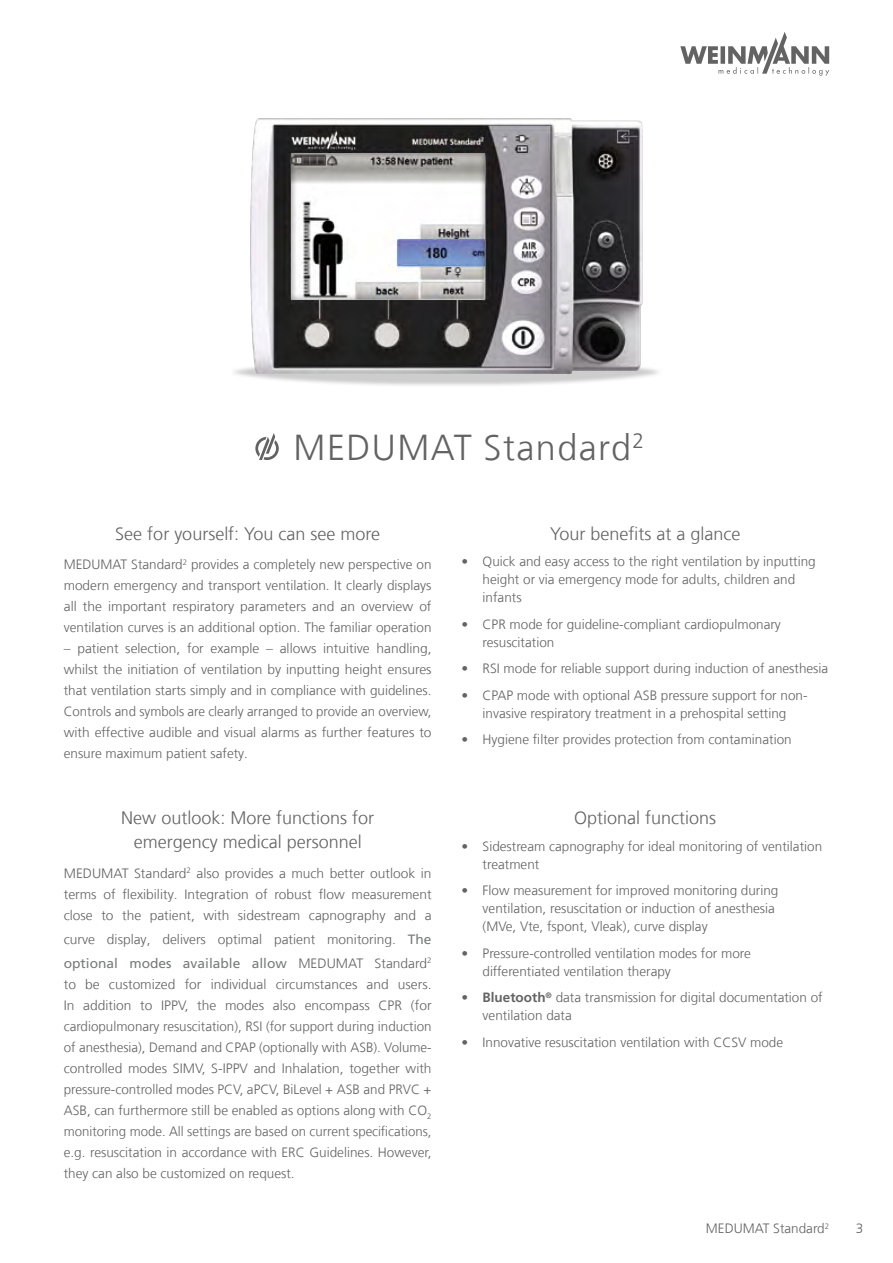
<style>
.page{position:relative;width:893px;height:1263px;background:#fff}
.page>*{position:absolute;margin:0;border:0;box-sizing:border-box;transform-origin:0 0}
.t1{font:300 36px "Frutiger LT Com";letter-spacing:.04em;color:#636363}
.t2{font:300 18px/24px "Frutiger LT Com";color:#636363;text-align:center}
.t3{font:300 13.5px/21px "Frutiger LT Com";color:#636363}
.t4{font:300 7.8px "Frutiger LT Com";color:#636363}
.s1{font-weight:400;color:#797b7b}
.s2{font-weight:700}
</style>
<div class="page">
<svg style="left:680px;top:32px;width:149px;height:44px"></svg>
<svg style="left:234px;top:367px;width:424px;height:19px"></svg>
<img style="left:251px;top:118px;width:391px;height:256px">
<div style="left:279px;top:144px;width:219px;height:156px;background:#000;opacity:.5"></div>
<svg style="left:255px;top:433px;width:24px;height:27px"></svg>
<h1 class="t1" style="left:294px;top:427px;width:352px">MEDUMAT Standard<sup>2</sup></h1>
<h2 class="t2" style="left:115px;top:522px;width:266px">See for yourself: You can see more</h2>
<p class="t3" style="left:64px;top:554px;width:369px;text-align:justify">MEDUMAT Standard<sup>2</sup> provides a completely new perspective on modern emergency and transport ventilation. It clearly displays all the important respiratory parameters and an overview of ventilation curves is an additional option. The familiar operation</p>
<p class="t3" style="left:64px;top:638px;width:369px;text-align:justify">– patient selection, for example – allows intuitive handling, whilst the initiation of ventilation by inputting height ensures that ventilation starts simply and in compliance with guidelines.<br>Controls and symbols are clearly arranged to provide an overview, with effective audible and visual alarms as further features to ensure maximum patient safety.</p>
<h2 class="t2" style="left:121px;top:806px;width:254px">New outlook: More functions for emergency medical personnel</h2>
<p class="t3" style="left:64px;top:863px;width:369px;text-align:justify">MEDUMAT Standard<sup>2</sup> also provides a much better outlook in terms of flexibility. Integration of robust flow measurement close to the patient, with sidestream capnography and a</p>
<p class="t3" style="left:64px;top:927px;width:369px;line-height:24px">curve display, delivers optimal patient monitoring. <span class="s1">The optional modes available allow</span> MEDUMAT Standard<sup>2</sup></p>
<p class="t3" style="left:64px;top:974px;width:369px;text-align:justify">to be customized for individual circumstances and users.<br>In addition to IPPV, the modes also encompass CPR (for cardiopulmonary resuscitation), RSI (for support during induction of anesthesia), Demand and CPAP (optionally with ASB). Volume&shy;controlled modes SIMV, S-IPPV and Inhalation, together with pressure-controlled modes PCV, aPCV, BiLevel + ASB and PRVC + ASB, can furthermore still be enabled as options along with CO<sub>2 </sub>monitoring mode. All settings are based on current specifications, e.g. resuscitation in accordance with ERC Guidelines. However, they can also be customized on request.</p>
<h2 class="t2" style="left:550px;top:522px;width:192px">Your benefits at a glance</h2>
<p class="t3" style="left:483px;top:553px;width:335px;line-height:18px;text-indent:-21px">• Quick and easy access to the right ventilation by inputting height or via emergency mode for adults, children and infants</p>
<p class="t3" style="left:483px;top:615px;width:300px;line-height:18px;text-indent:-21px">• CPR mode for guideline-compliant cardiopulmonary resuscitation</p>
<p class="t3" style="left:461px;top:658px;width:368px">• RSI mode for reliable support during induction of anesthesia</p>
<p class="t3" style="left:461px;top:686px;width:348px;line-height:18px;text-align:center">• CPAP mode with optional ASB pressure support for non&shy;invasive respiratory treatment in a prehospital setting</p>
<p class="t3" style="left:461px;top:729px;width:332px">• Hygiene filter provides protection from contamination</p>
<h2 class="t2" style="left:574px;top:806px;width:144px">Optional functions</h2>
<p class="t3" style="left:483px;top:837px;width:341px;line-height:18px;text-indent:-21px">• Sidestream capnography for ideal monitoring of ventilation treatment</p>
<p class="t3" style="left:483px;top:882px;width:297px;line-height:18px;text-indent:-21px">• Flow measurement for improved monitoring during ventilation, resuscitation or induction of anesthesia (MVe, Vte, fspont, Vleak), curve display</p>
<p class="t3" style="left:483px;top:944px;width:270px;line-height:18px;text-indent:-21px">• Pressure-controlled ventilation modes for more differentiated ventilation therapy</p>
<p class="t3" style="left:483px;top:989px;width:342px;line-height:18px;text-indent:-21px">• <span class="s2">Bluetooth</span><sup>®</sup> data transmission for digital documentation of ventilation data</p>
<p class="t3" style="left:461px;top:1032px;width:323px">• Innovative resuscitation ventilation with CCSV mode</p>
<p class="t3" style="left:706px;top:1218px;width:120px">MEDUMAT Standard</p>
<p class="t3" style="left:856px;top:1218px;width:9px">3</p>
<p class="t4" style="left:825px;top:1221px;width:6px">2</p>
</div>
